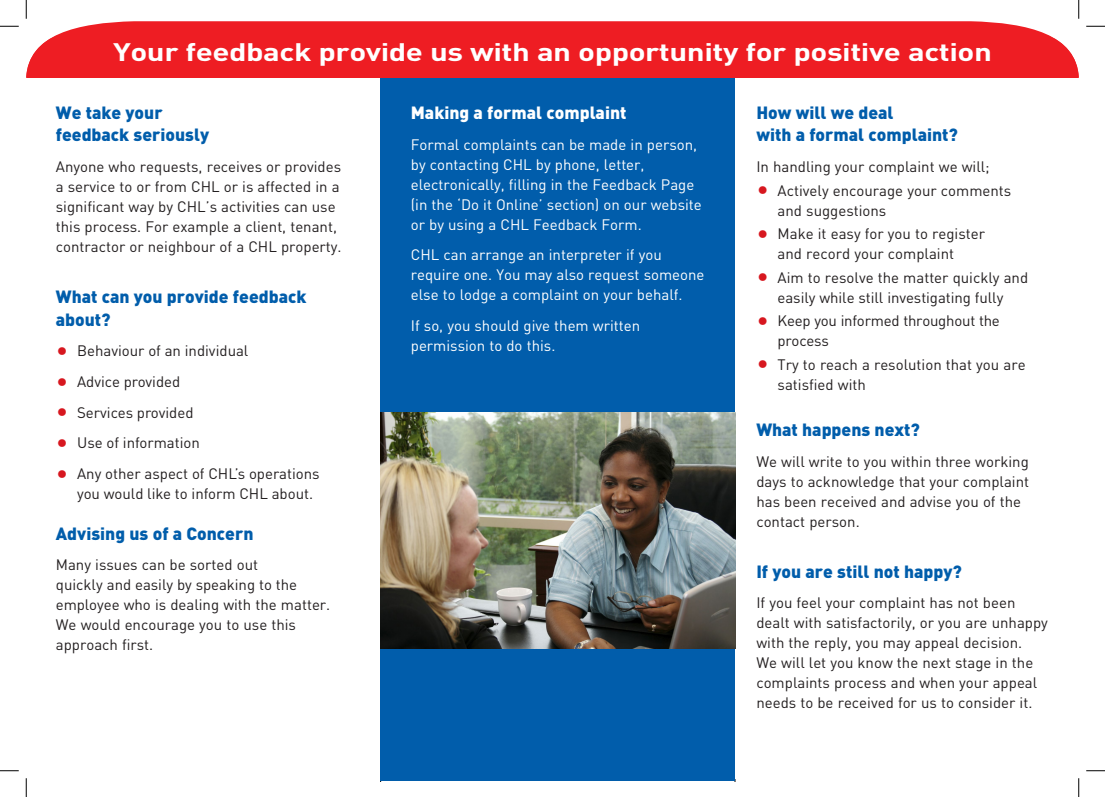
<style>
.page{position:relative;width:1105px;height:797px;background:#fff}
.page>*{position:absolute;margin:0;border:0;box-sizing:border-box;transform-origin:0 0}
.t1{font:700 25px "DIN";letter-spacing:-.015em;color:#fff;scale:1.25 1}
.t2{font:900 17.5px/22.5px "DIN";color:#015dab}
.t3{font:900 17.5px "DIN";color:#fff}
.t4{font:15px/20px "DIN";color:#231f20}
.t5{font:15px/20px "DIN";color:#fff}
.s1{font-size:23.75px;color:#d7171f}
</style>
<div class="page">
<hr style="left:380px;top:16px;width:1px;height:765px;background:#000">
<hr style="left:735px;top:16px;width:1px;height:765px;background:#000">
<div style="left:348px;top:16px;width:398px;height:763px;background:#fff"></div>
<div style="left:381px;top:45px;width:354px;height:735px;background:#015dab"></div>
<svg style="left:64px;top:21px;width:977px;height:11px;background:#ef2c32"></svg>
<div style="left:26px;top:32px;width:1053px;height:46px;background:#ee1d23"></div>
<img style="left:380px;top:413px;width:355px;height:236px">
<svg style="left:0;top:25px;width:19px;height:2px"></svg>
<svg style="left:1086px;top:25px;width:19px;height:2px"></svg>
<svg style="left:0;top:770px;width:19px;height:1px"></svg>
<svg style="left:1086px;top:770px;width:19px;height:1px"></svg>
<svg style="left:25px;top:0;width:2px;height:19px"></svg>
<svg style="left:25px;top:778px;width:2px;height:19px"></svg>
<svg style="left:1078px;top:0;width:1px;height:19px"></svg>
<svg style="left:1078px;top:778px;width:1px;height:19px"></svg>
<h1 class="t1" style="left:113px;top:36px;width:705px">Your feedback provide us with an opportunity for positive action</h1>
<p class="t2" style="left:56px;top:100px;width:155px">We take your feedback seriously</p>
<p class="t4" style="left:56px;top:156px;width:287px">Anyone who requests, receives or provides a service to or from CHL or is affected in a significant way by CHL’s activities can use this process. For example a client, tenant, contractor or neighbour of a CHL property.</p>
<p class="t2" style="left:56px;top:285px;width:252px">What can you provide feedback about?</p>
<p class="t4" style="left:56px;top:341px;width:194px"><span class="s1">•</span> Behaviour of an individual</p>
<p class="t4" style="left:56px;top:371px;width:126px"><span class="s1">•</span> Advice provided</p>
<p class="t4" style="left:56px;top:402px;width:139px"><span class="s1">•</span> Services provided</p>
<p class="t4" style="left:56px;top:432px;width:146px"><span class="s1">•</span> Use of information</p>
<p class="t4" style="left:77px;top:463px;width:244px;text-indent:-21px"><span class="s1">•</span> Any other aspect of CHL’s operations you would like to inform CHL about.</p>
<p class="t2" style="left:56px;top:521px;width:199px">Advising us of a Concern</p>
<p class="t4" style="left:56px;top:554px;width:276px">Many issues can be sorted out<br>quickly and easily by speaking to the employee who is dealing with the matter.<br>We would encourage you to use this approach first.</p>
<p class="t3" style="left:411px;top:101px;width:217px">Making a formal complaint</p>
<p class="t5" style="left:411px;top:134px;width:293px">Formal complaints can be made in person, by contacting CHL by phone, letter, electronically, filling in the Feedback Page (in the ‘Do it Online’ section) on our website or by using a CHL Feedback Form.</p>
<p class="t5" style="left:411px;top:244px;width:295px">CHL can arrange an interpreter if you require one. You may also request someone else to lodge a complaint on your behalf.</p>
<p class="t5" style="left:411px;top:315px;width:231px">If so, you should give them written permission to do this.</p>
<p class="t2" style="left:756px;top:100px;width:203px">How will we deal<br>with a formal complaint?</p>
<p class="t4" style="left:756px;top:156px;width:235px">In handling your complaint we will;</p>
<p class="t4" style="left:778px;top:180px;width:235px;text-indent:-21px"><span class="s1">•</span> Actively encourage your comments and suggestions</p>
<p class="t4" style="left:778px;top:223px;width:209px;text-indent:-21px"><span class="s1">•</span> Make it easy for you to register and record your complaint</p>
<p class="t4" style="left:756px;top:267px;width:273px;text-align:center"><span class="s1">•</span> Aim to resolve the matter quickly and easily while still investigating fully</p>
<p class="t4" style="left:778px;top:310px;width:224px;text-indent:-21px"><span class="s1">•</span> Keep you informed throughout the process</p>
<p class="t4" style="left:778px;top:354px;width:249px;text-indent:-21px"><span class="s1">•</span> Try to reach a resolution that you are satisfied with</p>
<p class="t2" style="left:756px;top:417px;width:165px">What happens next?</p>
<p class="t4" style="left:756px;top:451px;width:274px">We will write to you within three working days to acknowledge that your complaint has been received and advise you of the contact person.</p>
<p class="t2" style="left:756px;top:559px;width:207px">If you are still not happy?</p>
<p class="t4" style="left:756px;top:592px;width:293px">If you feel your complaint has not been dealt with satisfactorily, or you are unhappy with the reply, you may appeal decision.<br>We will let you know the next stage in the complaints process and when your appeal needs to be received for us to consider it.</p>
</div>
